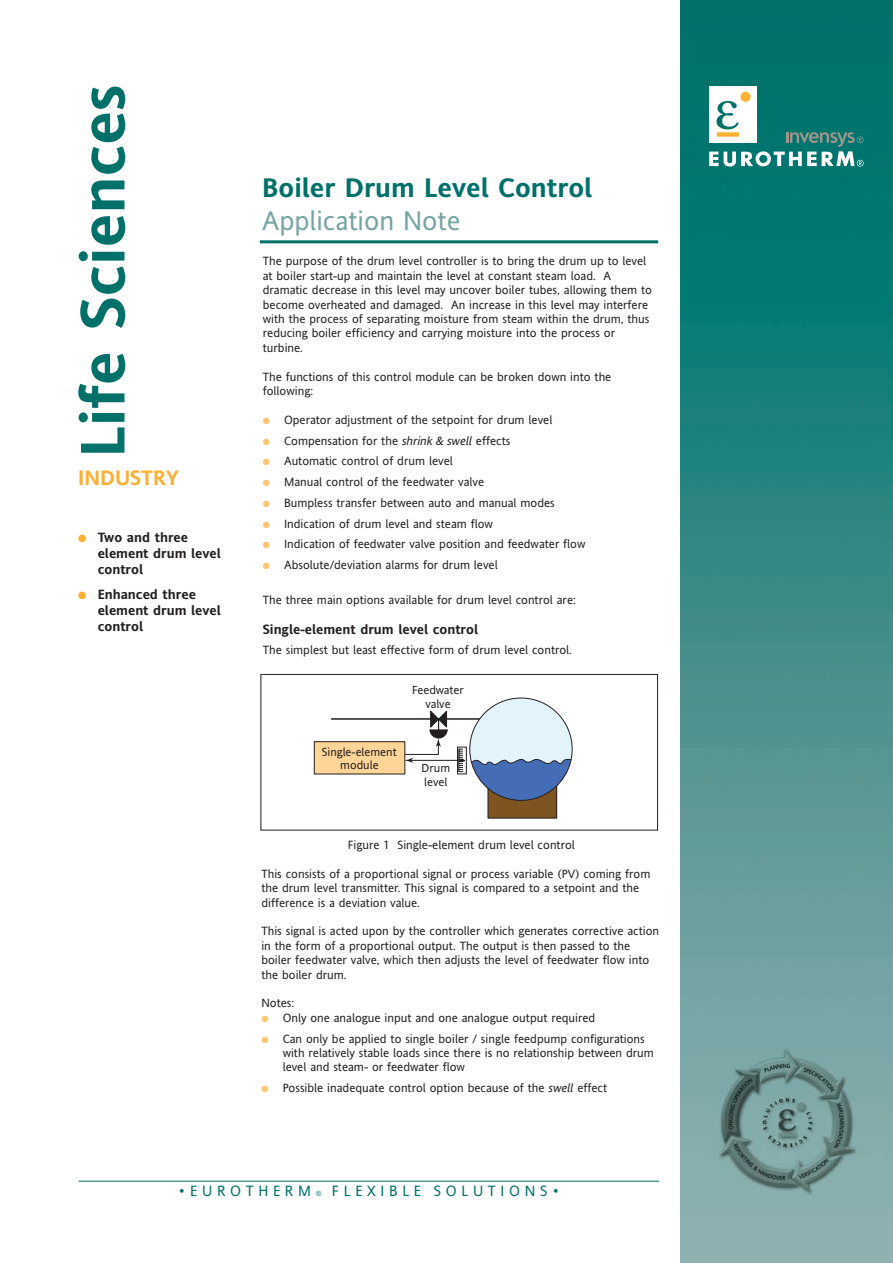
<style>
.page{position:relative;width:893px;height:1263px;background:#fff}
.page>*{position:absolute;margin:0;border:0;box-sizing:border-box;transform-origin:0 0}
.t1{font:700 63px "Invensys Andale";color:#007069}
.t2{font:700 27px "Invensys Andale";color:#007069}
.t3{font:27px "Invensys Andale";color:#76a5a3}
.t4{font:700 21px "Invensys Andale";color:#fbb033}
.t5{font:15px "Invensys Andale";letter-spacing:.31em;color:#007069}
.t6{font:700 13.5px/15.9px "Invensys Andale";color:#231f20}
.t7{font:12px/14.4px "Invensys Andale";color:#231f20}
.t8{font:11.7px/14.1px "Invensys Andale";color:#231f20;text-align:center}
.s1{color:#fbb033}
.s2{color:#fec572}
.s3{font-style:italic}
.s4{font-size:7.5px}
</style>
<div class="page">
<hr style="left:260px;top:240px;width:398px;height:3px;background:#007069">
<hr style="left:79px;top:1181px;width:580px;height:1px;background:#007069">
<img style="left:680px;top:0;width:213px;height:1263px">
<div style="left:709px;top:86px;width:47px;height:56px;background:#fff"></div>
<div style="left:740px;top:92px;width:11px;height:10px;background:#fbb131;border-radius:50%"></div>
<svg style="left:709px;top:98px;width:155px;height:69px"></svg>
<div style="left:314px;top:742px;width:91px;height:32px;background:#fed497"></div>
<div style="left:314px;top:741px;width:91px;height:33px;border:1px solid #231f20"></div>
<div style="left:488px;top:784px;width:69px;height:34px;background:#7e5421"></div>
<div style="left:488px;top:784px;width:69px;height:34px;border:1px solid #231f20"></div>
<hr style="left:332px;top:718px;width:149px;height:2px;background:#231f20">
<hr style="left:410px;top:760px;width:47px;height:1px;background:#231f20">
<svg style="left:457px;top:697px;width:116px;height:104px"></svg>
<svg style="left:405px;top:711px;width:43px;height:52px"></svg>
<div style="left:260px;top:674px;width:398px;height:156px;border:1px solid #231f20"></div>
<h1 class="t1" style="left:79px;top:457px;width:374px;rotate:-90deg">Life Sciences</h1>
<h3 class="t4" style="left:78px;top:470px;width:102px">INDUSTRY</h3>
<p class="t6" style="left:98px;top:531px;width:125px;text-indent:-19px"><span class="s1">●</span> Two and three element drum level control</p>
<p class="t6" style="left:98px;top:588px;width:125px;text-indent:-19px"><span class="s1">●</span> Enhanced three element drum level control</p>
<h2 class="t2" style="left:262px;top:178px;width:332px">Boiler Drum Level Control</h2>
<h2 class="t3" style="left:262px;top:210px;width:200px">Application Note</h2>
<p class="t7" style="left:263px;top:255px;width:391px">The purpose of the drum level controller is to bring the drum up to level at boiler start-up and maintain the level at constant steam load. A dramatic decrease in this level may uncover boiler tubes, allowing them to become overheated and damaged. An increase in this level may interfere with the process of separating moisture from steam within the drum, thus reducing boiler efficiency and carrying moisture into the process or turbine.</p>
<p class="t7" style="left:263px;top:370px;width:350px">The functions of this control module can be broken down into the following:</p>
<p class="t7" style="left:263px;top:413px;width:291px"><span class="s2">●</span> Operator adjustment of the setpoint for drum level</p>
<p class="t7" style="left:263px;top:434px;width:249px"><span class="s2">●</span> Compensation for the <span class="s3">shrink &amp; swell</span> effects</p>
<p class="t7" style="left:263px;top:455px;width:191px"><span class="s2">●</span> Automatic control of drum level</p>
<p class="t7" style="left:263px;top:476px;width:223px"><span class="s2">●</span> Manual control of the feedwater valve</p>
<p class="t7" style="left:263px;top:497px;width:293px"><span class="s2">●</span> Bumpless transfer between auto and manual modes</p>
<p class="t7" style="left:263px;top:517px;width:232px"><span class="s2">●</span> Indication of drum level and steam flow</p>
<p class="t7" style="left:263px;top:538px;width:324px"><span class="s2">●</span> Indication of feedwater valve position and feedwater flow</p>
<p class="t7" style="left:263px;top:559px;width:236px"><span class="s2">●</span> Absolute/deviation alarms for drum level</p>
<p class="t7" style="left:263px;top:594px;width:315px">The three main options available for drum level control are:</p>
<p class="t6" style="left:263px;top:623px;width:217px">Single-element drum level control</p>
<p class="t7" style="left:263px;top:643px;width:311px">The simplest but least effective form of drum level control.</p>
<p class="t8" style="left:322px;top:746px;width:76px;line-height:13.2px">Single-element module</p>
<p class="t8" style="left:412px;top:683px;width:53px">Feedwater valve</p>
<p class="t8" style="left:422px;top:761px;width:30px;text-align:left">Drum level</p>
<p class="t7" style="left:348px;top:839px;width:229px">Figure 1 Single-element drum level control</p>
<p class="t7" style="left:261px;top:867px;width:391px">This consists of a proportional signal or process variable (PV) coming from the drum level transmitter. This signal is compared to a setpoint and the difference is a deviation value.</p>
<p class="t7" style="left:261px;top:925px;width:399px">This signal is acted upon by the controller which generates corrective action in the form of a proportional output. The output is then passed to the boiler feedwater valve, which then adjusts the level of feedwater flow into the boiler drum.</p>
<p class="t7" style="left:261px;top:997px;width:34px">Notes:</p>
<p class="t7" style="left:261px;top:1011px;width:335px"><span class="s2">●</span> Only one analogue input and one analogue output required</p>
<p class="t7" style="left:283px;top:1032px;width:373px;text-indent:-21px"><span class="s2">●</span> Can only be applied to single boiler / single feedpump configurations with relatively stable loads since there is no relationship between drum level and steam- or feedwater flow</p>
<p class="t7" style="left:261px;top:1082px;width:347px"><span class="s2">●</span> Possible inadequate control option because of the <span class="s3">swell</span> effect</p>
<p class="t5" style="left:178px;top:1185px;width:383px">•EUROTHERM <span class="s4">®</span> FLEXIBLE SOLUTIONS•</p>
</div>
